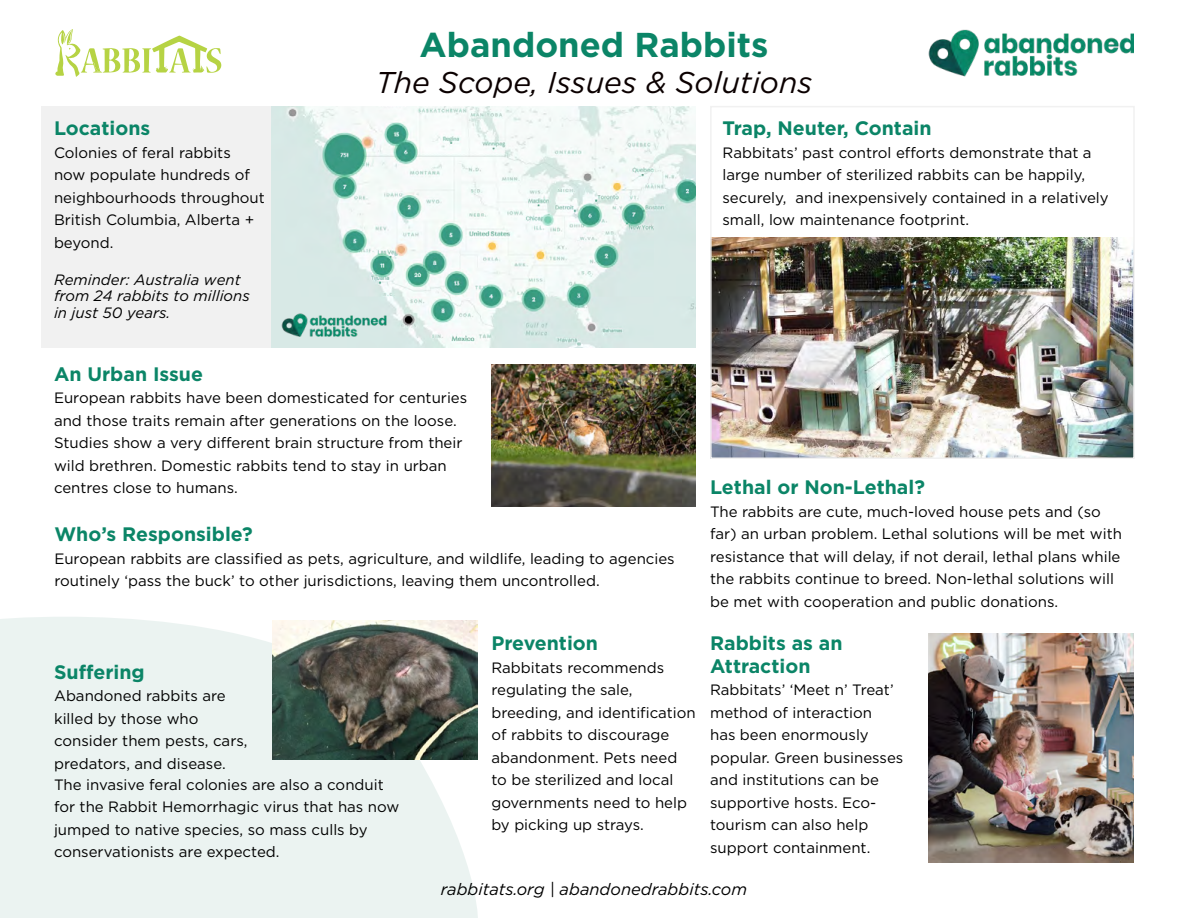
<style>
.page{position:relative;width:1188px;height:918px;background:#fff}
.page>*{position:absolute;margin:0;border:0;box-sizing:border-box;transform-origin:0 0}
.t1{font:700 34.5px "Gotham HTF";color:#0b8567}
.t2{font:italic 30px "Gotham HTF";color:#0b0000}
.t3{font:700 19.5px/22.5px "Gotham HTF";color:#0b8567}
.t4{font:italic 16.5px "Gotham HTF";color:#000101}
.t5{font:15px/22.5px "Gotham HTF";color:#000}
.t6{font:italic 15px/16.5px "Gotham HTF";color:#000}
</style>
<div class="page">
<div style="left:0;top:617px;width:478px;height:301px;background:#ebf3f1"></div>
<div style="left:41px;top:106px;width:655px;height:242px;background:#f1f1f1"></div>
<img style="left:713px;top:238px;width:419px;height:218px">
<img style="left:272px;top:107px;width:424px;height:241px">
<svg style="left:55px;top:29px;width:167px;height:48px"></svg>
<img style="left:928px;top:29px;width:206px;height:48px">
<img style="left:276px;top:305px;width:123px;height:39px">
<img style="left:491px;top:364px;width:205px;height:143px">
<img style="left:929px;top:634px;width:205px;height:229px">
<img style="left:273px;top:620px;width:205px;height:139px">
<div style="left:710px;top:106px;width:425px;height:353px;border:2px solid #f1f1f1"></div>
<h3 class="t3" style="left:54px;top:116px;width:98px">Locations</h3>
<p class="t5" style="left:54px;top:141px;width:212px">Colonies of feral rabbits now populate hundreds of neighbourhoods throughout<br>British Columbia, Alberta + beyond.</p>
<p class="t6" style="left:54px;top:271px;width:197px">Reminder: Australia went from 24 rabbits to millions in just 50 years.</p>
<h1 class="t1" style="left:420px;top:25px;width:350px">Abandoned Rabbits</h1>
<h2 class="t2" style="left:376px;top:66px;width:438px">The Scope, Issues &amp; Solutions</h2>
<h3 class="t3" style="left:723px;top:116px;width:211px">Trap, Neuter, Contain</h3>
<p class="t5" style="left:723px;top:141px;width:388px">Rabbitats’ past control efforts demonstrate that a large number of sterilized rabbits can be happily, securely, and inexpensively contained in a relatively small, low maintenance footprint.</p>
<h3 class="t3" style="left:54px;top:362px;width:151px">An Urban Issue</h3>
<p class="t5" style="left:54px;top:387px;width:415px">European rabbits have been domesticated for centuries and those traits remain after generations on the loose.<br>Studies show a very different brain structure from their wild brethren. Domestic rabbits tend to stay in urban centres close to humans.</p>
<h3 class="t3" style="left:54px;top:523px;width:200px">Who’s Responsible?</h3>
<p class="t5" style="left:54px;top:547px;width:622px">European rabbits are classified as pets, agriculture, and wildlife, leading to agencies routinely ‘pass the buck’ to other jurisdictions, leaving them uncontrolled.</p>
<h3 class="t3" style="left:54px;top:660px;width:92px">Suffering</h3>
<p class="t5" style="left:54px;top:684px;width:195px">Abandoned rabbits are killed by those who consider them pests, cars, predators, and disease.</p>
<p class="t5" style="left:54px;top:773px;width:347px">The invasive feral colonies are also a conduit for the Rabbit Hemorrhagic virus that has now jumped to native species, so mass culls by conservationists are expected.</p>
<h3 class="t3" style="left:491px;top:632px;width:108px">Prevention</h3>
<p class="t5" style="left:491px;top:656px;width:206px">Rabbitats recommends regulating the sale, breeding, and identification of rabbits to discourage abandonment. Pets need to be sterilized and local governments need to help by picking up strays.</p>
<h3 class="t3" style="left:710px;top:476px;width:216px">Lethal or Non-Lethal?</h3>
<p class="t5" style="left:710px;top:500px;width:413px">The rabbits are cute, much-loved house pets and (so far) an urban problem. Lethal solutions will be met with resistance that will delay, if not derail, lethal plans while the rabbits continue to breed. Non-lethal solutions will be met with cooperation and public donations.</p>
<h3 class="t3" style="left:710px;top:632px;width:134px">Rabbits as an<br>Attraction</h3>
<p class="t5" style="left:710px;top:678px;width:195px">Rabbitats’ ‘Meet n’ Treat’ method of interaction<br>has been enormously popular. Green businesses and institutions can be supportive hosts. Eco&shy;tourism can also help support containment.</p>
<p class="t4" style="left:441px;top:880px;width:308px">rabbitats.org | abandonedrabbits.com</p>
</div>
